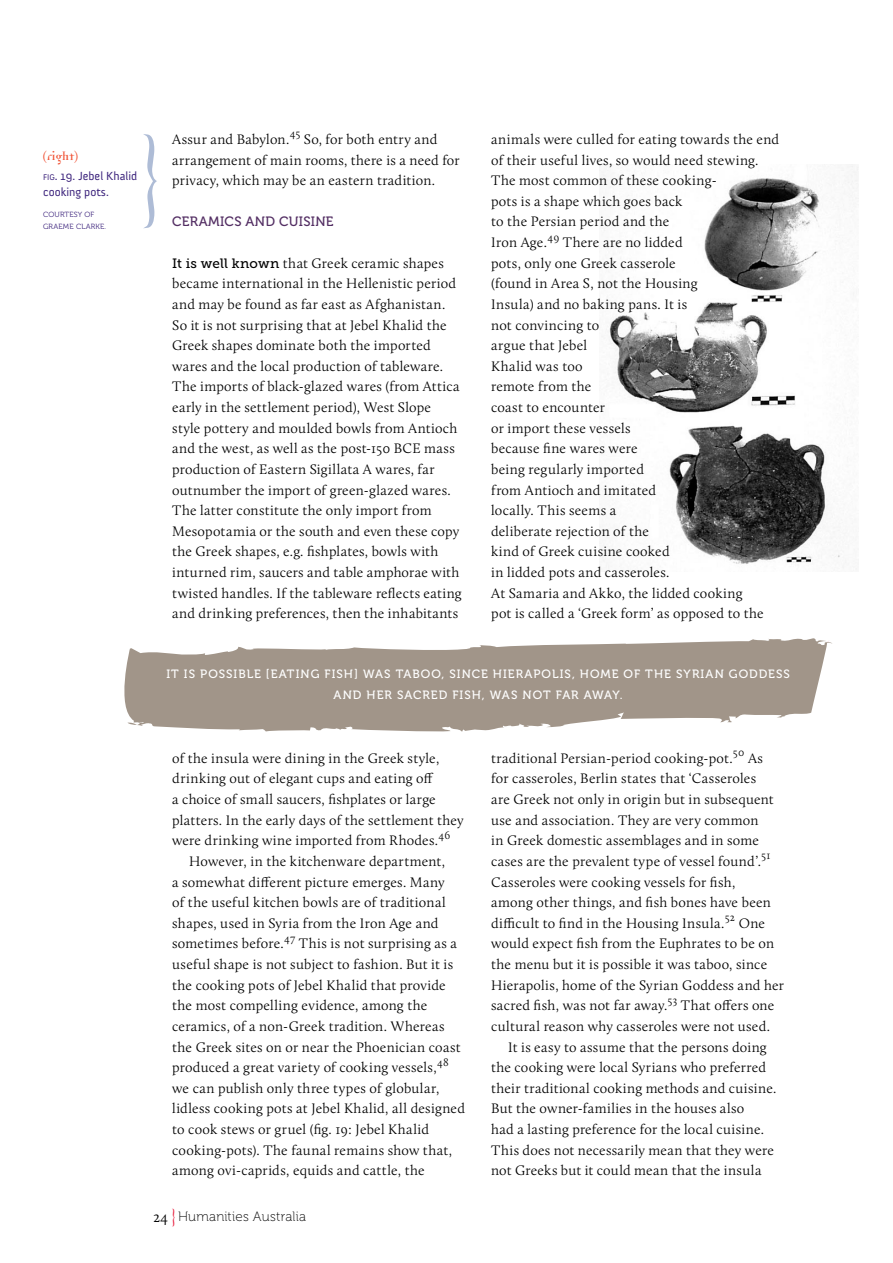
<style>
.page{position:relative;width:893px;height:1263px;background:#fff}
.page>*{position:absolute;margin:0;border:0;box-sizing:border-box;transform-origin:0 0}
.t1{font:300 14.25px/20.5px "Calluna";letter-spacing:.04em;color:#000}
.t2{font:13.5px "Museo 100";letter-spacing:.01em;color:#000}
.t3{font:13.5px "Museo 500";letter-spacing:.02em;color:#532e63}
.t4{font:700 12.75px "Democratica";color:#f05133}
.t5{font:12px/21px "Museo 500";letter-spacing:.085em;color:#fff}
.t6{font:12px/15.3px "Anivers";color:#3c237c}
.t7{font:300 11.4px "Calluna";letter-spacing:.025em;color:#000}
.t8{font:7.5px/12px "Museo 300";letter-spacing:.025em;color:#3c237c}
.s1{font-size:8.4px}
.s2{font-style:inherit}
.s3{font-family:"Museo Slab 500";font-weight:400;font-size:13.5px}
.s4{font-family:"Calluna";font-weight:300;font-size:15.75px}
.s5{font-family:"Democratica";font-size:18px;color:#e71939}
</style>
<div class="page">
<img style="left:600px;top:164px;width:259px;height:408px">
<svg style="left:143px;top:134px;width:14px;height:94px"></svg>
<svg style="left:124px;top:638px;width:708px;height:94px;fill:#a19589"></svg>
<svg style="left:127px;top:722px;width:10px;height:3px"></svg>
<p class="t4" style="left:43px;top:150px;width:36px">(right)</p>
<p class="t6" style="left:43px;top:169px;width:96px"><span class="s1">fig</span><span class="s2">.</span> 19. Jebel Khalid cooking pots.</p>
<p class="t8" style="left:43px;top:209px;width:53px">COURTESY OF<br>GRAEME</p>
<p class="t8" style="left:76px;top:221px;width:11px">CLARKE</p>
<p class="t8" style="left:105px;top:221px;width:3px">.</p>
<p class="t1" style="left:172px;top:129px;width:119px">Assur and Babylon.</p>
<p class="t7" style="left:290px;top:127px;width:12px">45</p>
<p class="t1" style="left:172px;top:129px;width:289px;text-indent:132px">So, for both entry and arrangement of main rooms, there is a need for privacy, which may be an eastern tradition.</p>
<p class="t3" style="left:172px;top:214px;width:163px">CERAMICS AND CUISINE</p>
<p class="t1" style="left:172px;top:253px;width:291px"><span class="s3">It is well known</span> that Greek ceramic shapes became international in the Hellenistic period and may be found as far east as Afghanistan.<br>So it is not surprising that at Jebel Khalid the Greek shapes dominate both the imported wares and the local production of tableware.<br>The imports of black-glazed wares (from Attica early in the settlement period), West Slope style pottery and moulded bowls from Antioch and the west, as well as the post-150 BCE mass production of Eastern Sigillata A wares, far outnumber the import of green-glazed wares.<br>The latter constitute the only import from Mesopotamia or the south and even these copy the Greek shapes, e.g. fishplates, bowls with inturned rim, saucers and table amphorae with twisted handles. If the tableware reflects eating and drinking preferences, then the inhabitants</p>
<p class="t1" style="left:491px;top:129px;width:290px">animals were culled for eating towards the end of their useful lives, so would need stewing.<br>The most common of these cooking-<br>pots is a shape which goes back<br>to the Persian period and the<br>Iron Age.</p>
<p class="t7" style="left:547px;top:230px;width:13px">49</p>
<p class="t1" style="left:491px;top:232px;width:274px;text-indent:72px">There are no lidded<br>pots, only one Greek casserole<br>(found in Area S, not the Housing<br>Insula) and no baking pans. It is<br>not convincing to<br>argue that Jebel<br>Khalid was too<br>remote from the<br>coast to encounter<br>or import these vessels<br>because fine wares were<br>being regularly imported<br>from Antioch and imitated<br>locally. This seems a<br>deliberate rejection of the<br>kind of Greek cuisine cooked<br>in lidded pots and casseroles.<br>At Samaria and Akko, the lidded cooking pot is called a ‘Greek form’ as opposed to the</p>
<p class="t5" style="left:166px;top:663px;width:167px">IT IS POSSIBLE [EATING FISH</p>
<p class="t5" style="left:334px;top:663px;width:458px;text-indent:21px">] WAS TABOO, SINCE HIERAPOLIS, HOME OF THE SYRIAN GODDESS<br>AND HER SACRED FISH, WAS NOT FAR AWA</p>
<p class="t5" style="left:612px;top:684px;width:12px">Y.</p>
<p class="t1" style="left:172px;top:747px;width:269px">of the insula were dining in the Greek style,</p>
<p class="t1" style="left:172px;top:768px;width:263px">drinking out of elegant cups and eating off</p>
<p class="t1" style="left:172px;top:789px;width:265px">a choice of small saucers, fishplates or large</p>
<p class="t1" style="left:172px;top:809px;width:293px">platters. In the early days of the settlement they</p>
<p class="t1" style="left:172px;top:830px;width:280px">were drinking wine imported from Rhodes.<sup>46</sup></p>
<p class="t1" style="left:189px;top:851px;width:257px">However, in the kitchenware department,</p>
<p class="t1" style="left:172px;top:871px;width:274px">a somewhat different picture emerges. Many</p>
<p class="t1" style="left:172px;top:892px;width:275px">of the useful kitchen bowls are of traditional</p>
<p class="t1" style="left:172px;top:913px;width:268px">shapes, used in Syria from the Iron Age and</p>
<p class="t1" style="left:172px;top:933px;width:113px">sometimes before.</p>
<p class="t7" style="left:284px;top:931px;width:13px">47</p>
<p class="t1" style="left:172px;top:933px;width:290px;text-indent:127px">This is not surprising as a useful shape is not subject to fashion. But it is the cooking pots of Jebel Khalid that provide the most compelling evidence, among the ceramics, of a non-Greek tradition. Whereas the Greek sites on or near the Phoenician coast produced a great variety of cooking vessels,</p>
<p class="t7" style="left:437px;top:1055px;width:13px">48</p>
<p class="t1" style="left:172px;top:1078px;width:294px">we can publish only three types of globular, lidless cooking pots at Jebel Khalid, all designed to cook stews or gruel (fig. 19: Jebel Khalid cooking-pots). The faunal remains show that, among ovi-caprids, equids and cattle, the</p>
<p class="t2" style="left:153px;top:1210px;width:154px"><span class="s4">24</span> <span class="s5">}</span> Humanities Australia</p>
<p class="t1" style="left:491px;top:747px;width:284px">traditional Persian-period cooking-pot.<sup>50</sup> As for casseroles, Berlin states that ‘Casseroles are Greek not only in origin but in subsequent use and association. They are very common in Greek domestic assemblages and in some cases are the prevalent type of vessel found’.</p>
<p class="t7" style="left:762px;top:849px;width:11px">51</p>
<p class="t1" style="left:491px;top:871px;width:281px">Casseroles were cooking vessels for fish, among other things, and fish bones have been difficult to find in the Housing Insula.</p>
<p class="t7" style="left:725px;top:911px;width:12px">52</p>
<p class="t1" style="left:491px;top:913px;width:294px;text-indent:248px">One would expect fish from the Euphrates to be on the menu but it is possible it was taboo, since Hierapolis, home of the Syrian Goddess and her sacred fish, was not far away.</p>
<p class="t7" style="left:668px;top:993px;width:11px">53</p>
<p class="t1" style="left:681px;top:995px;width:95px">That offers one</p>
<p class="t1" style="left:491px;top:1016px;width:280px">cultural reason why casseroles were not used.</p>
<p class="t1" style="left:508px;top:1036px;width:260px">It is easy to assume that the persons doing</p>
<p class="t1" style="left:491px;top:1057px;width:277px">the cooking were local Syrians who preferred</p>
<p class="t1" style="left:491px;top:1078px;width:287px">their traditional cooking methods and cuisine.</p>
<p class="t1" style="left:491px;top:1098px;width:255px">But the owner-families in the houses also</p>
<p class="t1" style="left:491px;top:1119px;width:274px">had a lasting preference for the local cuisine.</p>
<p class="t1" style="left:491px;top:1139px;width:284px">This does not necessarily mean that they were</p>
<p class="t1" style="left:491px;top:1160px;width:272px">not Greeks but it could mean that the insula</p>
</div>
